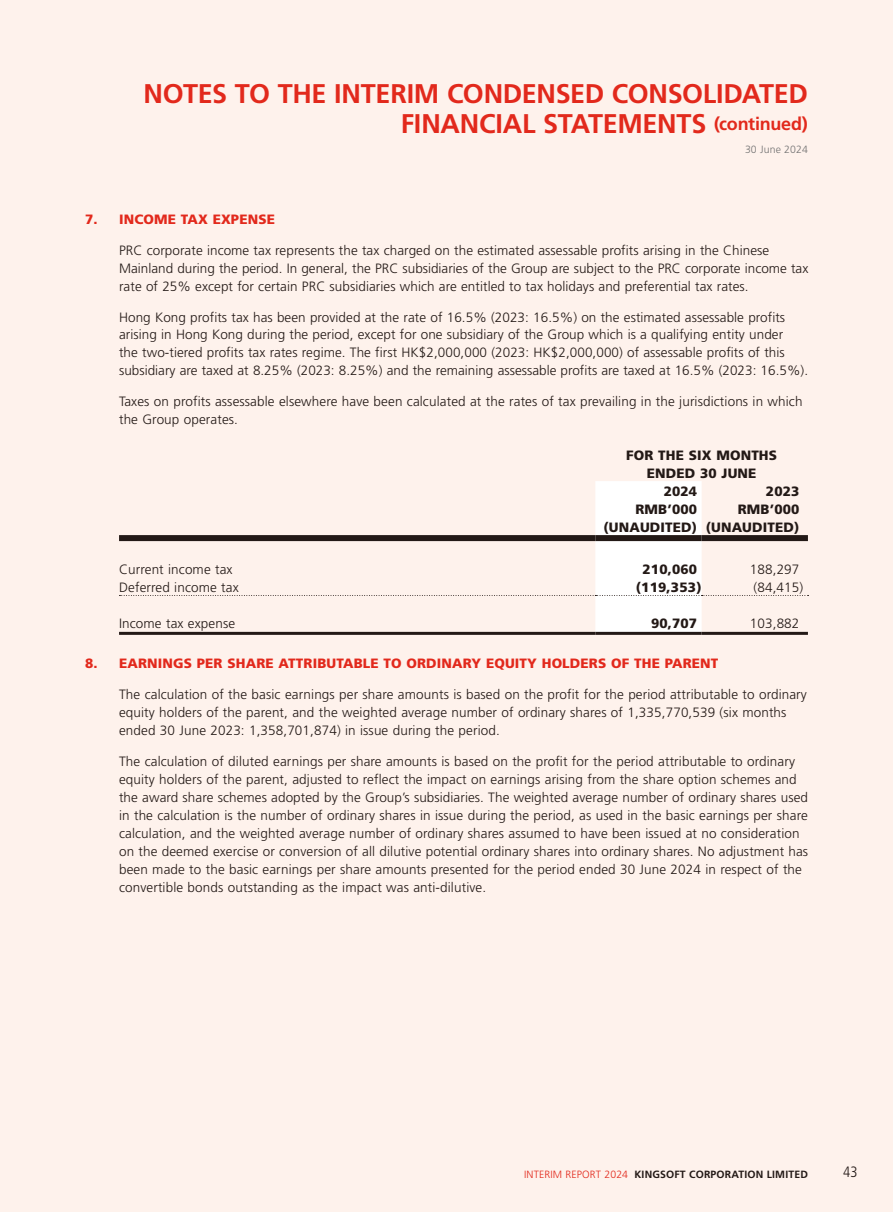
<style>
.page{position:relative;width:893px;height:1212px;background:#fef2ec}
.page>*{position:absolute;margin:0;border:0;box-sizing:border-box;transform-origin:0 0}
.t1{font:700 27px/30px "Frutiger";letter-spacing:-.01em;color:#e2291c;text-align:right}
.t2{font:300 condensed 15px "Frutiger";color:#231916}
.t3{font:300 13.5px/18px "Frutiger";letter-spacing:.01em;color:#231916}
.t4{font:900 13.5px/18px "Frutiger";letter-spacing:.01em;color:#231916;text-align:right}
.t5{font:900 13.5px "Frutiger";letter-spacing:.01em;color:#e2291c}
.t6{font:700 10.5px "Frutiger";letter-spacing:.015em;color:#231916}
.t7{font:300 10.5px "Frutiger";letter-spacing:.01em;color:#727272}
.s1{font-size:18px}
.s2{font-weight:300;color:#e2291c}
</style>
<div class="page">
<svg style="left:119px;top:481px;width:689px;height:151px"></svg>
<div style="left:119px;top:535px;width:476px;height:6px;background:#231916"></div>
<div style="left:595px;top:535px;width:107px;height:6px;background:#231916"></div>
<div style="left:702px;top:535px;width:106px;height:6px;background:#231916"></div>
<hr style="left:119px;top:632px;width:476px;height:3px;background:#231916">
<hr style="left:595px;top:632px;width:107px;height:3px;background:#231916">
<hr style="left:702px;top:632px;width:106px;height:3px;background:#231916">
<h1 class="t1" style="left:144px;top:79px;width:666px">NOTES TO THE INTERIM CONDENSED CONSOLIDATED<br>FINANCIAL STATEMENTS <span class="s1">(continued)</span></h1>
<p class="t7" style="left:745px;top:143px;width:64px">30 June 2024</p>
<p class="t5" style="left:85px;top:211px;width:191px">7. INCOME TAX EXPENSE</p>
<p class="t3" style="left:119px;top:241px;width:691px">PRC corporate income tax represents the tax charged on the estimated assessable profits arising in the Chinese<br>Mainland during the period. In general, the PRC subsidiaries of the Group are subject to the PRC corporate income tax rate of 25% except for certain PRC subsidiaries which are entitled to tax holidays and preferential tax rates.</p>
<p class="t3" style="left:119px;top:308px;width:690px">Hong Kong profits tax has been provided at the rate of 16.5% (2023: 16.5%) on the estimated assessable profits arising in Hong Kong during the period, except for one subsidiary of the Group which is a qualifying entity under<br>the two-tiered profits tax rates regime. The first HK$2,000,000 (2023: HK$2,000,000) of assessable profits of this subsidiary are taxed at 8.25% (2023: 8.25%) and the remaining assessable profits are taxed at 16.5% (2023: 16.5%).</p>
<p class="t3" style="left:119px;top:393px;width:685px">Taxes on profits assessable elsewhere have been calculated at the rates of tax prevailing in the jurisdictions in which the Group operates.</p>
<p class="t4" style="left:626px;top:446px;width:152px">FOR THE SIX MONTHS</p>
<p class="t4" style="left:647px;top:464px;width:111px">ENDED 30 JUNE</p>
<p class="t4" style="left:664px;top:482px;width:35px">2024</p>
<p class="t4" style="left:766px;top:482px;width:35px">2023</p>
<p class="t4" style="left:635px;top:500px;width:63px">RMB’000</p>
<p class="t4" style="left:603px;top:500px;width:197px">RMB’000<br>(UNAUDITED) (UNAUDITED)</p>
<p class="t3" style="left:119px;top:560px;width:115px">Current income tax</p>
<p class="t4" style="left:643px;top:560px;width:56px">210,060</p>
<p class="t3" style="left:750px;top:560px;width:51px">188,297</p>
<p class="t3" style="left:119px;top:578px;width:121px">Deferred income tax</p>
<p class="t4" style="left:636px;top:578px;width:67px">(119,353)</p>
<p class="t3" style="left:753px;top:578px;width:51px">(84,415)</p>
<p class="t3" style="left:119px;top:615px;width:118px">Income tax expense</p>
<p class="t4" style="left:651px;top:614px;width:48px">90,707</p>
<p class="t3" style="left:750px;top:615px;width:51px">103,882</p>
<p class="t5" style="left:85px;top:655px;width:635px">8. EARNINGS PER SHARE ATTRIBUTABLE TO ORDINARY EQUITY HOLDERS OF THE PARENT</p>
<p class="t3" style="left:119px;top:685px;width:689px">The calculation of the basic earnings per share amounts is based on the profit for the period attributable to ordinary equity holders of the parent, and the weighted average number of ordinary shares of 1,335,770,539 (six months ended 30 June 2023: 1,358,701,874) in issue during the period.</p>
<p class="t3" style="left:119px;top:752px;width:691px">The calculation of diluted earnings per share amounts is based on the profit for the period attributable to ordinary equity holders of the parent, adjusted to reflect the impact on earnings arising from the share option schemes and the award share schemes adopted by the Group’s subsidiaries. The weighted average number of ordinary shares used in the calculation is the number of ordinary shares in issue during the period, as used in the basic earnings per share calculation, and the weighted average number of ordinary shares assumed to have been issued at no consideration on the deemed exercise or conversion of all dilutive potential ordinary shares into ordinary shares. No adjustment has been made to the basic earnings per share amounts presented for the period ended 30 June 2024 in respect of the convertible bonds outstanding as the impact was anti-dilutive.</p>
<p class="t6" style="left:524px;top:1168px;width:285px"><span class="s2">INTERIM REPORT 2024</span> KINGSOFT CORPORATION LIMITED</p>
<p class="t2" style="left:843px;top:1164px;width:16px">43</p>
</div>
